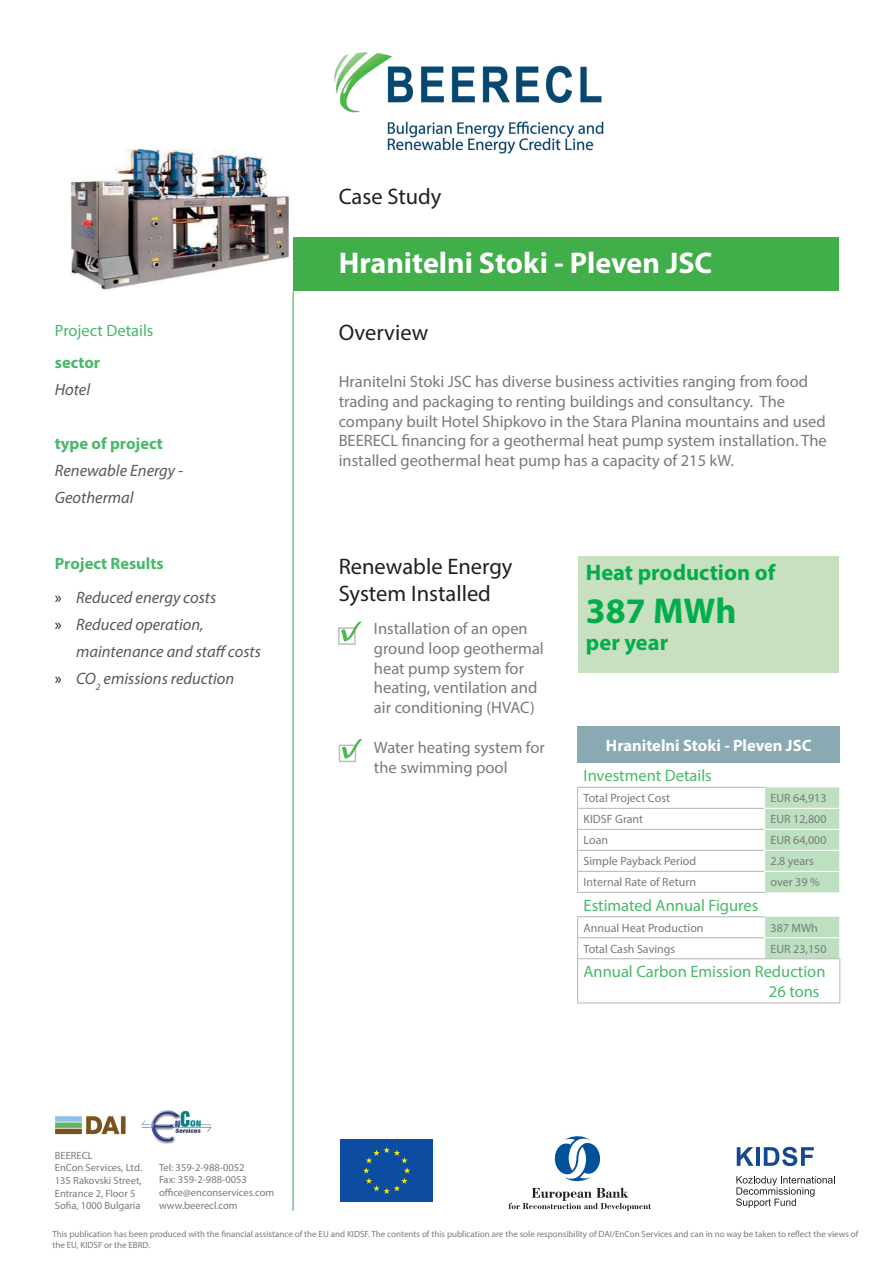
<style>
.page{position:relative;width:893px;height:1263px;background:#fff}
.page>*{position:absolute;margin:0;border:0;box-sizing:border-box;transform-origin:0 0}
.t1{font:700 36px "Myriad Pro";color:#03ad4c}
.t2{font:700 30px "Myriad Pro";color:#fff}
.t3{font:22.5px/27px "Myriad Pro";color:#231f20}
.t4{font:700 22.5px "Myriad Pro";color:#03ad4c}
.Paragraph_Style_1{font:16.5px/19.8px "Myriad Pro";color:#787a7d}
.t5{font:italic 16.5px/27px "Myriad Pro";color:#57585a}
.t6{font:16.5px "Myriad Pro";color:#48b969}
.t7{font:700 16.5px "Myriad Pro";color:#48b969}
.t8{font:700 16.5px "Myriad Pro";color:#fff}
.t9{font:12px "Myriad Pro";color:#787a7d}
.t10{font:10.5px/12.6px "Myriad Pro";color:#787a7d}
.t11{font:9px/10.8px "Myriad Pro";color:#787a7d}
.s1{font-style:normal;color:#231f20}
</style>
<div class="page">
<hr style="left:293px;top:282px;width:1px;height:929px;background:#3fb655">
<img style="left:334px;top:52px;width:270px;height:101px">
<svg style="left:737px;top:1147px;width:16px;height:19px"></svg>
<hr style="left:756px;top:1147px;width:4px;height:19px;background:#164891">
<svg style="left:764px;top:1147px;width:50px;height:19px"></svg>
<svg style="left:736px;top:1176px;width:99px;height:32px"></svg>
<svg style="left:554px;top:1136px;width:47px;height:46px"></svg>
<svg style="left:508px;top:1188px;width:143px;height:23px"></svg>
<div style="left:340px;top:1139px;width:93px;height:63px;background:#0d4da1"></div>
<svg style="left:363px;top:1147px;width:47px;height:47px"></svg>
<img style="left:55px;top:1110px;width:157px;height:34px">
<div style="left:578px;top:556px;width:260px;height:116px;background:#c7e0bf"></div>
<div style="left:338px;top:627px;width:18px;height:18px;border:2px solid #bcbdc0"></div>
<svg style="left:340px;top:622px;width:21px;height:20px"></svg>
<div style="left:290px;top:237px;width:549px;height:54px;background:#40ae49"></div>
<img style="left:71px;top:149px;width:221px;height:142px">
<div style="left:578px;top:727px;width:262px;height:36px;background:#89a9b3"></div>
<hr style="left:577px;top:937px;width:187px;height:1px;background:#bcbdc0">
<hr style="left:577px;top:958px;width:187px;height:1px;background:#bcbdc0">
<hr style="left:577px;top:959px;width:1px;height:43px;background:#bcbdc0">
<hr style="left:839px;top:959px;width:1px;height:43px;background:#bcbdc0">
<hr style="left:577px;top:1002px;width:187px;height:1px;background:#bcbdc0">
<hr style="left:764px;top:1002px;width:76px;height:1px;background:#bcbdc0">
<hr style="left:577px;top:787px;width:188px;height:1px;background:#bcbdc0">
<hr style="left:577px;top:916px;width:188px;height:1px;background:#bcbdc0">
<svg style="left:577px;top:917px;width:1px;height:41px"></svg>
<hr style="left:577px;top:808px;width:187px;height:1px;background:#bcbdc0">
<hr style="left:577px;top:829px;width:187px;height:1px;background:#bcbdc0">
<hr style="left:577px;top:850px;width:187px;height:1px;background:#bcbdc0">
<hr style="left:577px;top:871px;width:187px;height:1px;background:#bcbdc0">
<svg style="left:577px;top:788px;width:1px;height:104px"></svg>
<hr style="left:577px;top:892px;width:188px;height:1px;background:#bcbdc0">
<svg style="left:764px;top:787px;width:76px;height:172px"></svg>
<div style="left:339px;top:745px;width:17px;height:17px;border:2px solid #bcbdc0"></div>
<svg style="left:341px;top:739px;width:21px;height:20px"></svg>
<p class="t3" style="left:339px;top:182px;width:104px">Case Study</p>
<p class="t6" style="left:55px;top:320px;width:100px">Project Details</p>
<p class="t7" style="left:55px;top:352px;width:47px">sector</p>
<p class="t5" style="left:55px;top:376px;width:37px">Hotel</p>
<p class="t7" style="left:55px;top:433px;width:110px">type of project</p>
<p class="t5" style="left:55px;top:457px;width:130px">Renewable Energy -<br>Geothermal</p>
<p class="t7" style="left:55px;top:552px;width:110px">Project Results</p>
<p class="t5" style="left:55px;top:584px;width:163px"><span class="s1">»</span> Reduced energy costs</p>
<p class="t5" style="left:76px;top:611px;width:186px;text-indent:-21px"><span class="s1">»</span> Reduced operation, maintenance and staff costs</p>
<p class="t5" style="left:55px;top:665px;width:181px"><span class="s1">»</span> CO<sub>2</sub> emissions reduction</p>
<p class="t10" style="left:55px;top:1149px;width:39px">BEERECL</p>
<p class="t10" style="left:55px;top:1161px;width:89px">EnCon Services, Ltd.</p>
<p class="t10" style="left:55px;top:1174px;width:88px">135 Rakovski Street,<br>Entrance 2, Floor 5</p>
<p class="t10" style="left:55px;top:1199px;width:87px">Sofia, 1000 Bulgaria</p>
<p class="t10" style="left:159px;top:1161px;width:87px">Tel: 359-2-988-0052</p>
<p class="t10" style="left:159px;top:1173px;width:89px">Fax: 359-2-988-0053</p>
<p class="t10" style="left:159px;top:1186px;width:117px">office@enconservices.com</p>
<p class="t10" style="left:159px;top:1198px;width:80px">www.beerecl.com</p>
<p class="t2" style="left:339px;top:244px;width:375px">Hranitelni Stoki - Pleven JSC</p>
<p class="t3" style="left:339px;top:319px;width:91px">Overview</p>
<p class="Paragraph_Style_1" style="left:339px;top:371px;width:490px">Hranitelni Stoki JSC has diverse business activities ranging from food trading and packaging to renting buildings and consultancy. The company built Hotel Shipkovo in the Stara Planina mountains and used BEERECL financing for a geothermal heat pump system installation. The installed geothermal heat pump has a capacity of 215 kW.</p>
<p class="t3" style="left:339px;top:552px;width:175px">Renewable Energy<br>System Installed</p>
<p class="t4" style="left:586px;top:558px;width:191px">Heat production of</p>
<p class="t1" style="left:586px;top:587px;width:152px">387 MWh</p>
<p class="t4" style="left:586px;top:628px;width:84px">per year</p>
<p class="Paragraph_Style_1" style="left:374px;top:618px;width:171px">Installation of an open ground loop geothermal heat pump system for heating, ventilation and air conditioning (HVAC)</p>
<p class="Paragraph_Style_1" style="left:374px;top:737px;width:173px">Water heating system for the swimming pool</p>
<p class="t8" style="left:606px;top:735px;width:207px">Hranitelni Stoki - Pleven JSC</p>
<p class="t6" style="left:584px;top:766px;width:130px">Investment Details</p>
<p class="t9" style="left:584px;top:791px;width:88px">Total Project Cost</p>
<p class="t9" style="left:770px;top:791px;width:57px">EUR 64,913</p>
<p class="t9" style="left:584px;top:812px;width:61px">KIDSF Grant</p>
<p class="t9" style="left:770px;top:812px;width:57px">EUR 12,800</p>
<p class="t9" style="left:584px;top:833px;width:26px">Loan</p>
<p class="t9" style="left:770px;top:833px;width:57px">EUR 64,000</p>
<p class="t9" style="left:584px;top:854px;width:114px">Simple Payback Period</p>
<p class="t9" style="left:770px;top:854px;width:45px">2.8 years</p>
<p class="t9" style="left:584px;top:875px;width:114px">Internal Rate of Return</p>
<p class="t9" style="left:770px;top:875px;width:50px">over 39 %</p>
<p class="t6" style="left:584px;top:895px;width:176px">Estimated Annual Figures</p>
<p class="t9" style="left:584px;top:920px;width:122px">Annual Heat Production</p>
<p class="t9" style="left:770px;top:920px;width:49px">387 MWh</p>
<p class="t9" style="left:584px;top:941px;width:93px">Total Cash Savings</p>
<p class="t9" style="left:770px;top:941px;width:57px">EUR 23,150</p>
<p class="t6" style="left:584px;top:961px;width:243px">Annual Carbon Emission Reduction</p>
<p class="t6" style="left:769px;top:981px;width:52px">26 tons</p>
<p class="t11" style="left:52px;top:1229px;width:807px">This publication has been produced with the financial assistance of the EU and KIDSF. The contents of this publication are the sole responsibility of DAI/EnCon Services and can in no way be taken to reflect the views of the EU, KIDSF or the EBRD.</p>
</div>
